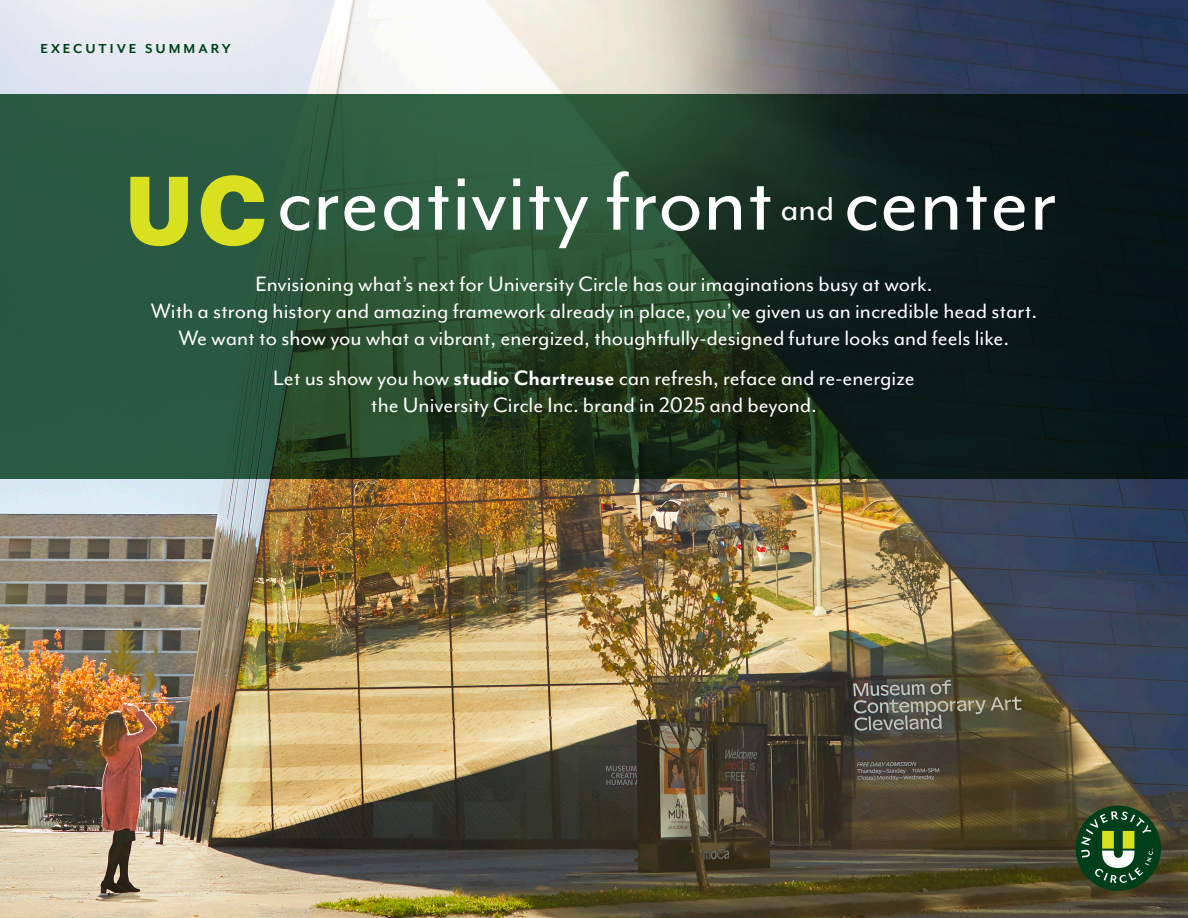
<style>
.page{position:relative;width:1188px;height:918px;background:#fff}
.page>*{position:absolute;margin:0;border:0;box-sizing:border-box;transform-origin:0 0}
.t1{font:95.25px "Mr Eaves Mod OT";color:#fff}
.t2{font:38.1px "Mr Eaves Mod OT";color:#fff}
.t3{font:24px/27px "Mr Eaves Mod OT";color:#fff;text-align:center}
.t4{font:700 15px "Mr Eaves Mod OT";letter-spacing:.2em;color:#003f19}
.s1{font-family:"Neue Haas Unica W1 G";font-weight:900;color:#d9e01f}
.s2{font-weight:700}
</style>
<div class="page">
<img style="left:0;top:0;width:1188px;height:918px">
<svg style="left:0;top:94px;width:1188px;height:385px;background:#1e3d2b"></svg>
<div style="left:1076px;top:806px;width:85px;height:85px;background:#003f19;border-radius:50%"></div>
<svg style="left:1081px;top:811px;width:72px;height:72px"></svg>
<p class="t4" style="left:40px;top:41px;width:192px">EXECUTIVE SUMMARY</p>
<p class="t1" style="left:124px;top:150px;width:651px"><span class="s1">UC</span>creativity front</p>
<p class="t2" style="left:781px;top:188px;width:55px">and</p>
<p class="t1" style="left:843px;top:150px;width:215px">center</p>
<p class="t3" style="left:151px;top:270px;width:888px">Envisioning what’s next for University Circle has our imaginations busy at work.<br>With a strong history and amazing framework already in place, you’ve given us an incredible head start.<br>We want to show you what a vibrant, energized, thoughtfully-designed future looks and feels like.</p>
<p class="t3" style="left:273px;top:365px;width:643px">Let us show you how <span class="s2">studio Chartreuse</span> can refresh, reface and re-energize the University Circle Inc. brand in 2025 and beyond.</p>
</div>
